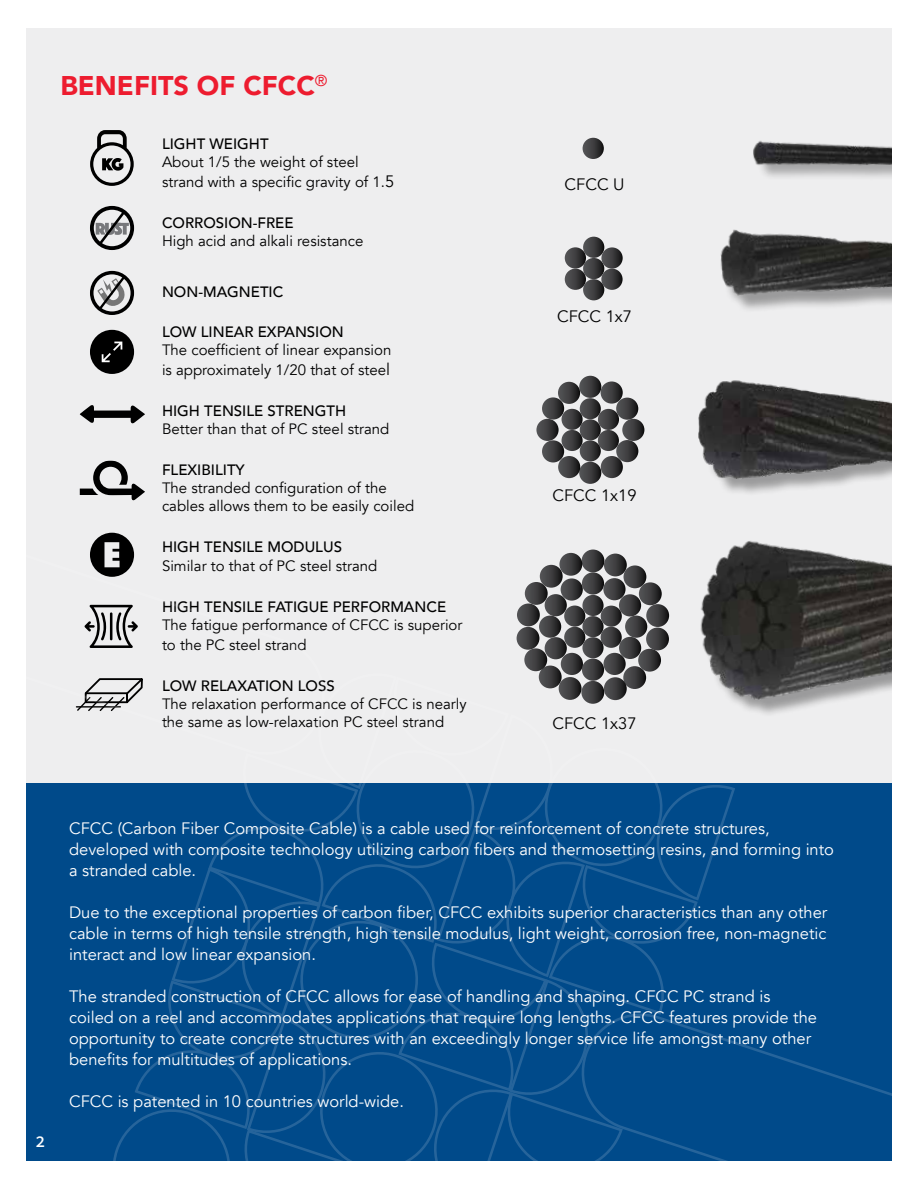
<style>
.page{position:relative;width:918px;height:1188px;background:#fff}
.page>*{position:absolute;margin:0;border:0;box-sizing:border-box;transform-origin:0 0}
.t1{font:900 27px "Avenir";color:#ed1c2f}
.t2{font:16.5px/21px "Avenir";color:#fff}
.t3{font:16.5px "Avenir";color:#000}
.t4{font:16.5px "Source Code Variable";color:#fff}
.t5{font:15px/19.8px "Avenir";color:#000}
.t6{font:500 15px "Avenir";color:#000}
.s1{font-size:16.5px}
</style>
<div class="page">
<div style="left:26px;top:28px;width:868px;height:1133px;background:#eeeeef"></div>
<div style="left:26px;top:783px;width:867px;height:378px;background:#004a8a"></div>
<svg style="left:90px;top:130px;width:44px;height:56px"></svg>
<svg style="left:80px;top:461px;width:65px;height:40px"></svg>
<svg style="left:80px;top:405px;width:65px;height:19px"></svg>
<div style="left:90px;top:271px;width:44px;height:44px;border:4px solid #000;border-radius:50%"></div>
<svg style="left:96px;top:272px;width:32px;height:41px"></svg>
<div style="left:90px;top:206px;width:44px;height:44px;border:4px solid #000;border-radius:50%"></div>
<svg style="left:96px;top:207px;width:33px;height:41px"></svg>
<div style="left:90px;top:330px;width:44px;height:44px;background:#000;border-radius:50%"></div>
<svg style="left:102px;top:342px;width:20px;height:20px"></svg>
<svg style="left:583px;top:138px;width:21px;height:21px"></svg>
<svg style="left:583px;top:258px;width:21px;height:21px"></svg>
<svg style="left:583px;top:237px;width:21px;height:21px"></svg>
<svg style="left:565px;top:247px;width:21px;height:22px"></svg>
<svg style="left:565px;top:269px;width:21px;height:21px"></svg>
<svg style="left:601px;top:247px;width:22px;height:22px"></svg>
<svg style="left:601px;top:269px;width:22px;height:21px"></svg>
<svg style="left:583px;top:279px;width:21px;height:21px"></svg>
<svg style="left:580px;top:419px;width:21px;height:21px"></svg>
<svg style="left:580px;top:398px;width:21px;height:21px"></svg>
<svg style="left:579px;top:376px;width:22px;height:22px"></svg>
<svg style="left:622px;top:419px;width:22px;height:22px"></svg>
<svg style="left:579px;top:462px;width:22px;height:22px"></svg>
<svg style="left:601px;top:456px;width:22px;height:22px"></svg>
<svg style="left:616px;top:440px;width:22px;height:22px"></svg>
<svg style="left:558px;top:456px;width:22px;height:22px"></svg>
<svg style="left:536px;top:419px;width:23px;height:22px"></svg>
<svg style="left:542px;top:440px;width:22px;height:22px"></svg>
<svg style="left:542px;top:397px;width:22px;height:23px"></svg>
<svg style="left:558px;top:382px;width:22px;height:22px"></svg>
<svg style="left:601px;top:381px;width:22px;height:23px"></svg>
<svg style="left:616px;top:398px;width:22px;height:22px"></svg>
<svg style="left:562px;top:409px;width:21px;height:21px"></svg>
<svg style="left:562px;top:430px;width:21px;height:21px"></svg>
<svg style="left:598px;top:409px;width:21px;height:21px"></svg>
<svg style="left:598px;top:430px;width:21px;height:21px"></svg>
<svg style="left:580px;top:440px;width:21px;height:22px"></svg>
<svg style="left:90px;top:533px;width:645px;height:628px"></svg>
<svg style="left:75px;top:550px;width:257px;height:212px"></svg>
<svg style="left:574px;top:1006px;width:318px;height:155px"></svg>
<img style="left:753px;top:140px;width:139px;height:37px">
<img style="left:720px;top:229px;width:172px;height:80px">
<img style="left:698px;top:380px;width:194px;height:112px">
<div style="left:703px;top:544px;width:209px;height:174px;background:#eeeeef"></div>
<img style="left:681px;top:533px;width:211px;height:177px">
<div style="left:892px;top:11px;width:24px;height:1176px;background:#fff"></div>
<h1 class="t1" style="left:60px;top:62px;width:269px">BENEFITS OF CFCC<sup>®</sup></h1>
<p class="t6" style="left:162px;top:131px;width:108px">LIGHT WEIGHT</p>
<p class="t5" style="left:162px;top:152px;width:234px">About 1/5 the weight of steel strand with a specific gravity of 1.<span class="s1">5</span></p>
<p class="t6" style="left:162px;top:209px;width:133px">CORROSION-FREE</p>
<p class="t5" style="left:162px;top:231px;width:203px">High acid and alkali resistance</p>
<p class="t6" style="left:162px;top:278px;width:123px">NON-MAGNETIC</p>
<p class="t6" style="left:162px;top:319px;width:183px">LOW LINEAR EXPANSION</p>
<p class="t5" style="left:162px;top:341px;width:231px">The coefficient of linear expansion is approximately 1/20 that of stee<span class="s1">l</span></p>
<p class="t6" style="left:162px;top:398px;width:186px">HIGH TENSILE STRENGTH</p>
<p class="t5" style="left:162px;top:419px;width:229px">Better than that of PC steel strand</p>
<p class="t6" style="left:162px;top:457px;width:84px">FLEXIBILITY</p>
<p class="t5" style="left:162px;top:479px;width:254px;line-height:18px">The stranded configuration of the cables allows them to be easily coiled</p>
<p class="t6" style="left:162px;top:533px;width:182px">HIGH TENSILE MODULUS</p>
<p class="t5" style="left:162px;top:557px;width:217px">Similar to that of PC steel strand</p>
<p class="t6" style="left:162px;top:594px;width:286px">HIGH TENSILE FATIGUE PERFORMANCE</p>
<p class="t5" style="left:162px;top:615px;width:302px">The fatigue performance of CFCC is superior to the PC steel strand</p>
<p class="t6" style="left:162px;top:673px;width:174px">LOW RELAXATION LOSS</p>
<p class="t5" style="left:162px;top:695px;width:306px;line-height:18px">The relaxation performance of CFCC is nearly the same as low-relaxation PC steel strand</p>
<p class="t3" style="left:565px;top:175px;width:61px">CFCC U</p>
<p class="t3" style="left:557px;top:307px;width:76px">CFCC 1x7</p>
<p class="t3" style="left:553px;top:486px;width:86px">CFCC 1x19</p>
<p class="t3" style="left:553px;top:714px;width:86px">CFCC 1x37</p>
<p class="t4" style="left:36px;top:1130px;width:11px">2</p>
<p class="t2" style="left:69px;top:818px;width:766px">CFCC (Carbon Fiber Composite Cable) is a cable used for reinforcement of concrete structures, developed with composite technology utilizing carbon fibers and thermosetting resins, and forming into a stranded cable.</p>
<p class="t2" style="left:69px;top:902px;width:760px;text-align:justify">Due to the exceptional properties of carbon fiber, CFCC exhibits superior characteristics than any other cable in terms of high tensile strength, high tensile modulus, light weight, corrosion free, non-magnetic interact and low linear expansion.</p>
<p class="t2" style="left:69px;top:986px;width:750px">The stranded construction of CFCC allows for ease of handling and shaping. CFCC PC strand is coiled on a reel and accommodates applications that require long lengths. CFCC features provide the opportunity to create concrete structures with an exceedingly longer service life amongst many other benefits for multitudes of applications.</p>
<p class="t2" style="left:69px;top:1091px;width:336px">CFCC is patented in 10 countries world-wide.</p>
</div>
